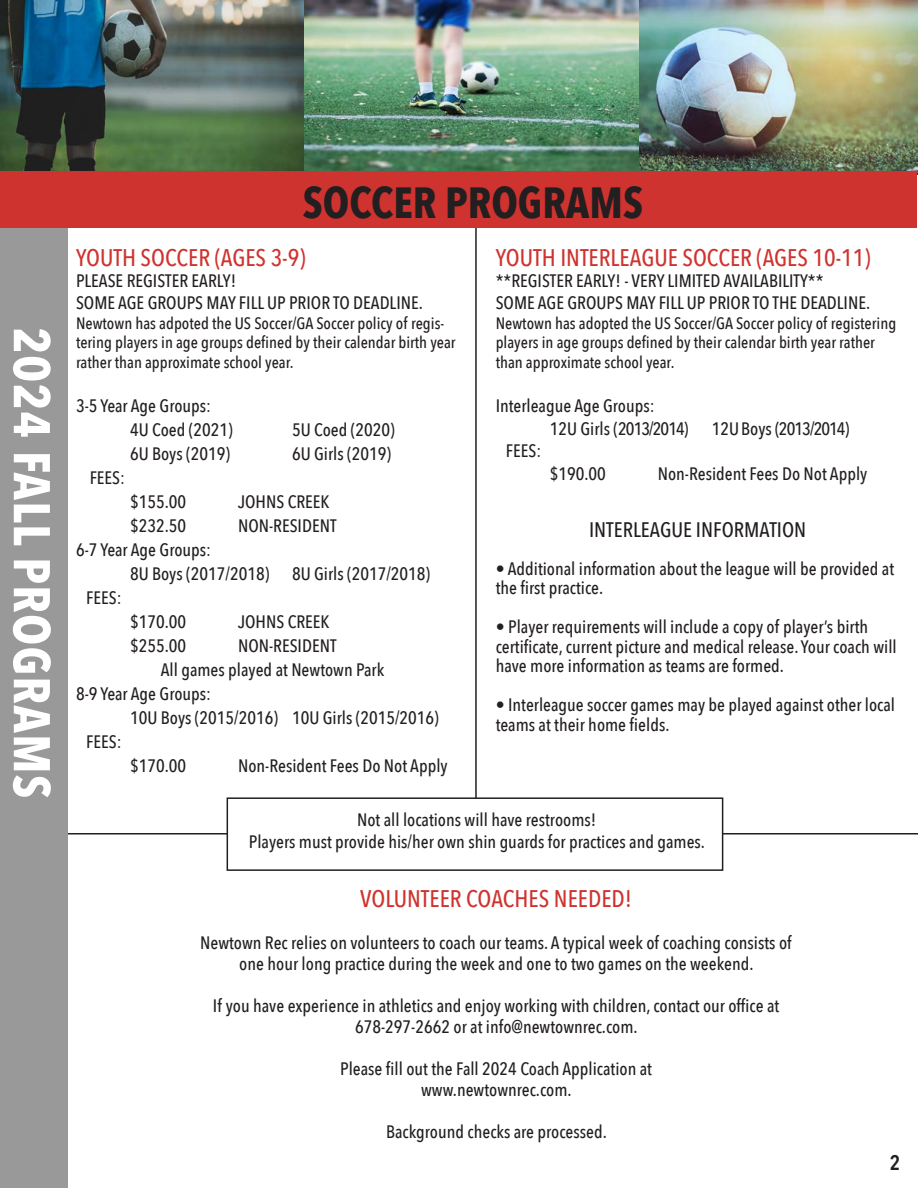
<style>
.page{position:relative;width:918px;height:1188px;background:#fff}
.page>*{position:absolute;margin:0;border:0;box-sizing:border-box;transform-origin:0 0}
.t1{font:700 51px "Avenir Next Condensed";letter-spacing:.025em;color:#fff}
.t2{font:700 43.5px "Avenir Next Condensed";color:#231f20}
.t3{font:500 24px "Avenir Next Condensed";color:#cf332f}
.t4{font:500 21px "Avenir Next Condensed";color:#231f20}
.t5{font:600 21px "Avenir Next Condensed";color:#231f20}
.t6{font:500 18px/19.5px "Avenir Next Condensed";color:#231f20}
.t7{font:500 18px "Avenir Next Condensed";letter-spacing:-.025em;color:#231f20}
.t8{font:500 18px "Avenir Next Condensed";letter-spacing:-.05em;color:#231f20}
.t9{font:500 16.5px/19.8px "Avenir Next Condensed";color:#231f20}
</style>
<div class="page">
<img style="left:0;top:0;width:639px;height:175px">
<img style="left:637px;top:1px;width:280px;height:170px">
<hr style="left:475px;top:227px;width:2px;height:618px;background:#231f20">
<hr style="left:68px;top:833px;width:850px;height:2px;background:#231f20">
<div style="left:227px;top:798px;width:496px;height:72px;background:#fff"></div>
<div style="left:227px;top:797px;width:496px;height:74px;border:2px solid #231f20"></div>
<div style="left:0;top:175px;width:68px;height:1012px;background:#999"></div>
<div style="left:1px;top:171px;width:916px;height:57px;background:#cf332f"></div>
<p class="t1" style="left:63px;top:327px;width:473px;rotate:90deg">2024 FALL PROGRAMS</p>
<p class="t2" style="left:303px;top:176px;width:342px">SOCCER PROGRAMS</p>
<p class="t3" style="left:76px;top:243px;width:231px">YOUTH SOCCER (AGES 3-9)</p>
<p class="t6" style="left:76px;top:271px;width:162px">PLEASE REGISTER EARLY!</p>
<p class="t6" style="left:76px;top:293px;width:348px">SOME AGE GROUPS MAY FILL UP PRIOR TO DEADLINE.</p>
<p class="t9" style="left:76px;top:313px;width:381px">Newtown has adpoted the US Soccer/GA Soccer policy of regis&shy;tering players in age groups defined by their calendar birth year rather than approximate school year.</p>
<p class="t6" style="left:76px;top:396px;width:137px">3-5 Year Age Groups:</p>
<p class="t6" style="left:130px;top:420px;width:104px">4U Coed (2021)</p>
<p class="t6" style="left:292px;top:420px;width:104px">5U Coed (2020)</p>
<p class="t6" style="left:130px;top:444px;width:102px">6U Boys (2019)</p>
<p class="t6" style="left:292px;top:444px;width:101px">6U Girls (2019)</p>
<p class="t6" style="left:90px;top:468px;width:37px">FEES:</p>
<p class="t6" style="left:130px;top:492px;width:58px">$155.00</p>
<p class="t6" style="left:238px;top:492px;width:93px">JOHNS CREEK</p>
<p class="t6" style="left:130px;top:516px;width:58px">$232.50</p>
<p class="t6" style="left:238px;top:516px;width:100px">NON-RESIDENT</p>
<p class="t6" style="left:76px;top:540px;width:137px">6-7 Year Age Groups:</p>
<p class="t6" style="left:130px;top:564px;width:141px">8U Boys (2017/2018)</p>
<p class="t6" style="left:292px;top:564px;width:140px">8U Girls (2017/2018)</p>
<p class="t6" style="left:86px;top:588px;width:37px">FEES:</p>
<p class="t6" style="left:130px;top:612px;width:58px">$170.00</p>
<p class="t6" style="left:238px;top:612px;width:93px">JOHNS CREEK</p>
<p class="t6" style="left:130px;top:636px;width:58px">$255.00</p>
<p class="t6" style="left:238px;top:636px;width:100px">NON-RESIDENT</p>
<p class="t6" style="left:161px;top:660px;width:225px">All games played at Newtown Park</p>
<p class="t6" style="left:76px;top:684px;width:137px">8-9 Year Age Groups:</p>
<p class="t6" style="left:130px;top:708px;width:310px">10U Boys (2015/2016) 10U Girls (2015/2016)</p>
<p class="t6" style="left:86px;top:732px;width:37px">FEES:</p>
<p class="t6" style="left:130px;top:756px;width:58px">$170.00</p>
<p class="t6" style="left:238px;top:756px;width:211px">Non-Resident Fees Do Not Apply</p>
<p class="t3" style="left:496px;top:243px;width:376px">YOUTH INTERLEAGUE SOCCER (AGES 10-11)</p>
<p class="t6" style="left:496px;top:271px;width:329px">**REGISTER EARLY! - VERY LIMITED AVAILABILITY**</p>
<p class="t6" style="left:496px;top:293px;width:376px">SOME AGE GROUPS MAY FILL UP PRIOR TO THE DEADLINE.</p>
<p class="t9" style="left:496px;top:313px;width:402px">Newtown has adopted the US Soccer/GA Soccer policy of registering players in age groups defined by their calendar birth year rather than approximate school year.</p>
<p class="t6" style="left:496px;top:396px;width:160px">Interleague Age Groups:</p>
<p class="t7" style="left:550px;top:418px;width:140px">12U Girls (2013/2014)</p>
<p class="t8" style="left:712px;top:418px;width:139px">12U Boys (2013/2014)</p>
<p class="t6" style="left:506px;top:441px;width:37px">FEES:</p>
<p class="t6" style="left:550px;top:464px;width:58px">$190.00</p>
<p class="t6" style="left:658px;top:464px;width:211px">Non-Resident Fees Do Not Apply</p>
<p class="t4" style="left:589px;top:517px;width:219px">INTERLEAGUE INFORMATION</p>
<p class="t6" style="left:496px;top:559px;width:400px">• Additional information about the league will be provided at the first practice.</p>
<p class="t6" style="left:496px;top:617px;width:374px">• Player requirements will include a copy of player’s birth</p>
<p class="t6" style="left:496px;top:637px;width:403px">certificate, current picture and medical release. Your coach will have more information as teams are formed.</p>
<p class="t6" style="left:496px;top:695px;width:401px">• Interleague soccer games may be played against other local teams at their home fields.</p>
<p class="t6" style="left:357px;top:810px;width:241px">Not all locations will have restrooms!</p>
<p class="t6" style="left:249px;top:832px;width:458px">Players must provide his/her own shin guards for practices and games.</p>
<p class="t3" style="left:360px;top:884px;width:274px">VOLUNTEER COACHES NEEDED!</p>
<p class="t6" style="left:200px;top:933px;width:593px">Newtown Rec relies on volunteers to coach our teams. A typical week of coaching consists of</p>
<p class="t6" style="left:239px;top:954px;width:516px">one hour long practice during the week and one to two games on the weekend.</p>
<p class="t6" style="left:213px;top:996px;width:568px">If you have experience in athletics and enjoy working with children, contact our office at</p>
<p class="t6" style="left:355px;top:1017px;width:284px">678-297-2662 or at info@newtownrec.com.</p>
<p class="t6" style="left:340px;top:1059px;width:313px">Please fill out the Fall 2024 Coach Application at</p>
<p class="t6" style="left:421px;top:1080px;width:152px">www.newtownrec.com.</p>
<p class="t6" style="left:386px;top:1122px;width:222px">Background checks are processed.</p>
<p class="t5" style="left:890px;top:1145px;width:12px">2</p>
</div>
